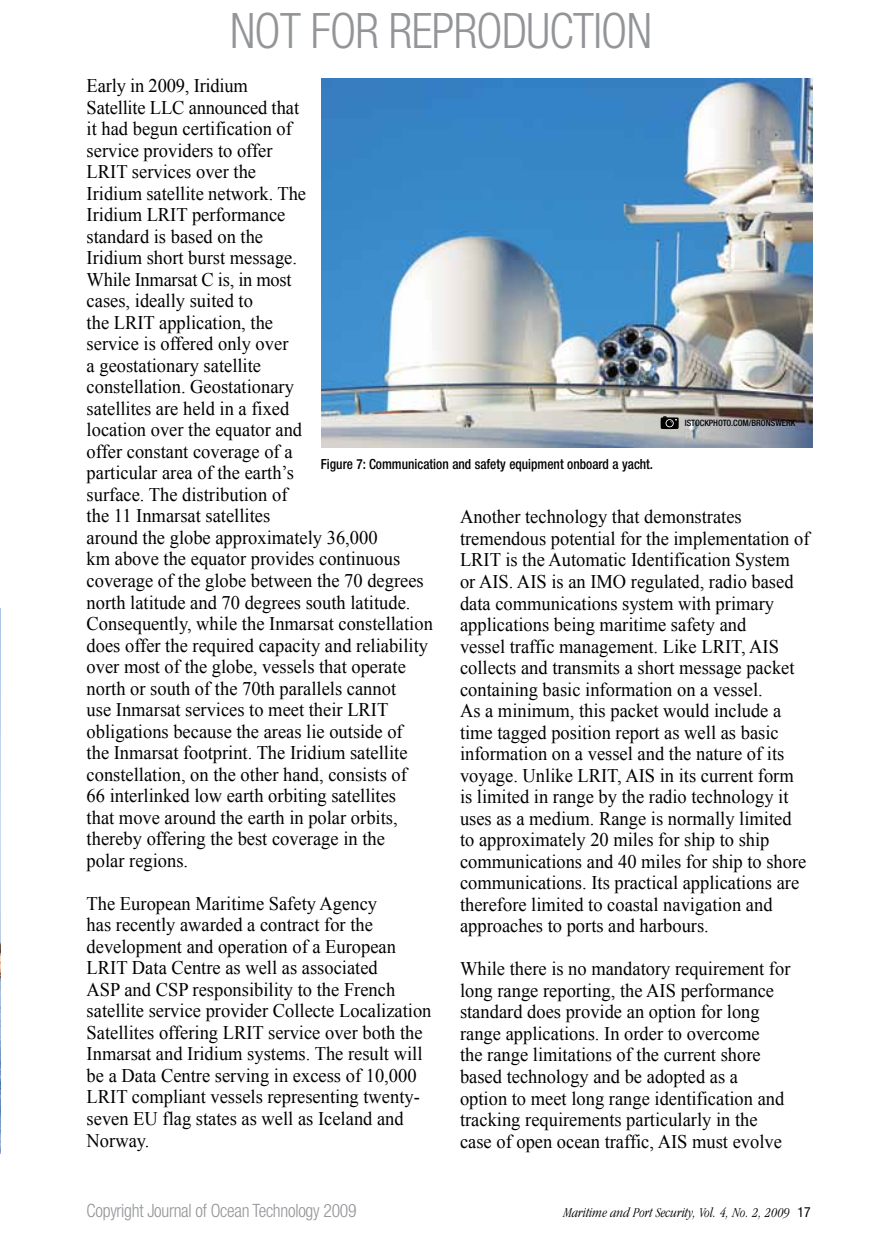
<style>
.page{position:relative;width:882px;height:1260px;background:#fff}
.page>*{position:absolute;margin:0;border:0;box-sizing:border-box;transform-origin:0 0}
.t1{font:300 condensed 49px "Helvetica Neue";letter-spacing:-.015em;color:#939598;scale:.96 1}
.t2{font:19.25px/21.5px "Times New Roman";color:#000;scale:.96 1}
.t3{font:300 condensed 18.38px "Helvetica Neue";letter-spacing:-.015em;color:#939598;scale:.96 1}
.t4{font:500 condensed 14px "Helvetica Neue";color:#000;scale:.95 1}
.t5{font:italic 300 condensed 14px "Garamond";color:#000}
.t6{font:500 condensed 8.75px "Helvetica Neue";color:#000}
.s1{font-family:"Helvetica Neue";font-weight:400;font-style:normal}
</style>
<div class="page">
<img style="left:322px;top:79px;width:490px;height:368px">
<img style="left:0;top:608px;width:1px;height:546px">
<svg style="left:661px;top:416px;width:18px;height:13px"></svg>
<h1 class="t1" style="left:230px;top:3px;width:441px">NOT FOR REPRODUCTION</h1>
<p class="t2" style="left:87px;top:74px;width:362px">Early in 2009, Iridium<br>Satellite LLC announced that<br>it had begun certification of<br>service providers to offer<br>LRIT services over the<br>Iridium satellite network. The<br>Iridium LRIT performance<br>standard is based on the<br>Iridium short burst message.<br>While Inmarsat C is, in most<br>cases, ideally suited to<br>the LRIT application, the<br>service is offered only over<br>a geostationary satellite<br>constellation. Geostationary<br>satellites are held in a fixed<br>location over the equator and<br>offer constant coverage of a<br>particular area of the earth’s<br>surface. The distribution of<br>the 11 Inmarsat satellites<br>around the globe approximately 36,000<br>km above the equator provides continuous coverage of the globe between the 70 degrees north latitude and 70 degrees south latitude.<br>Consequently, while the Inmarsat constellation does offer the required capacity and reliability over most of the globe, vessels that operate north or south of the 70th parallels cannot<br>use Inmarsat services to meet their LRIT obligations because the areas lie outside of<br>the Inmarsat footprint. The Iridium satellite constellation, on the other hand, consists of<br>66 interlinked low earth orbiting satellites<br>that move around the earth in polar orbits, thereby offering the best coverage in the<br>polar regions.</p>
<p class="t2" style="left:87px;top:892px;width:361px">The European Maritime Safety Agency<br>has recently awarded a contract for the development and operation of a European LRIT Data Centre as well as associated<br>ASP and CSP responsibility to the French satellite service provider Collecte Localization Satellites offering LRIT service over both the Inmarsat and Iridium systems. The result will be a Data Centre serving in excess of 10,000<br>LRIT compliant vessels representing twenty&shy;seven EU flag states as well as Iceland and Norway.</p>
<p class="t6" style="left:685px;top:418px;width:6px">istockphoto</p>
<p class="t6" style="left:731px;top:418px;width:27px">.com/bronswerk</p>
<p class="t4" style="left:321px;top:456px;width:351px">Figure 7: Communication and safety equipment onboard a yacht.</p>
<p class="t2" style="left:460px;top:506px;width:366px">Another technology that demonstrates tremendous potential for the implementation of LRIT is the Automatic Identification System or AIS. AIS is an IMO regulated, radio based data communications system with primary applications being maritime safety and<br>vessel traffic management. Like LRIT, AIS collects and transmits a short message packet containing basic information on a vessel.<br>As a minimum, this packet would include a time tagged position report as well as basic information on a vessel and the nature of its voyage. Unlike LRIT, AIS in its current form is limited in range by the radio technology it uses as a medium. Range is normally limited to approximately 20 miles for ship to ship communications and 40 miles for ship to shore communications. Its practical applications are therefore limited to coastal navigation and approaches to ports and harbours.</p>
<p class="t2" style="left:460px;top:958px;width:346px">While there is no mandatory requirement for long range reporting, the AIS performance standard does provide an option for long range applications. In order to overcome<br>the range limitations of the current shore based technology and be adopted as a<br>option to meet long range identification and tracking requirements particularly in the case of open ocean traffic, AIS must evolve</p>
<p class="t3" style="left:87px;top:1200px;width:283px">Copyright Journal of Ocean Technology 2009</p>
<p class="t5" style="left:563px;top:1205px;width:249px">Maritime and Port Security, Vol. 4, No. 2, 2009 <span class="s1">17</span></p>
</div>
